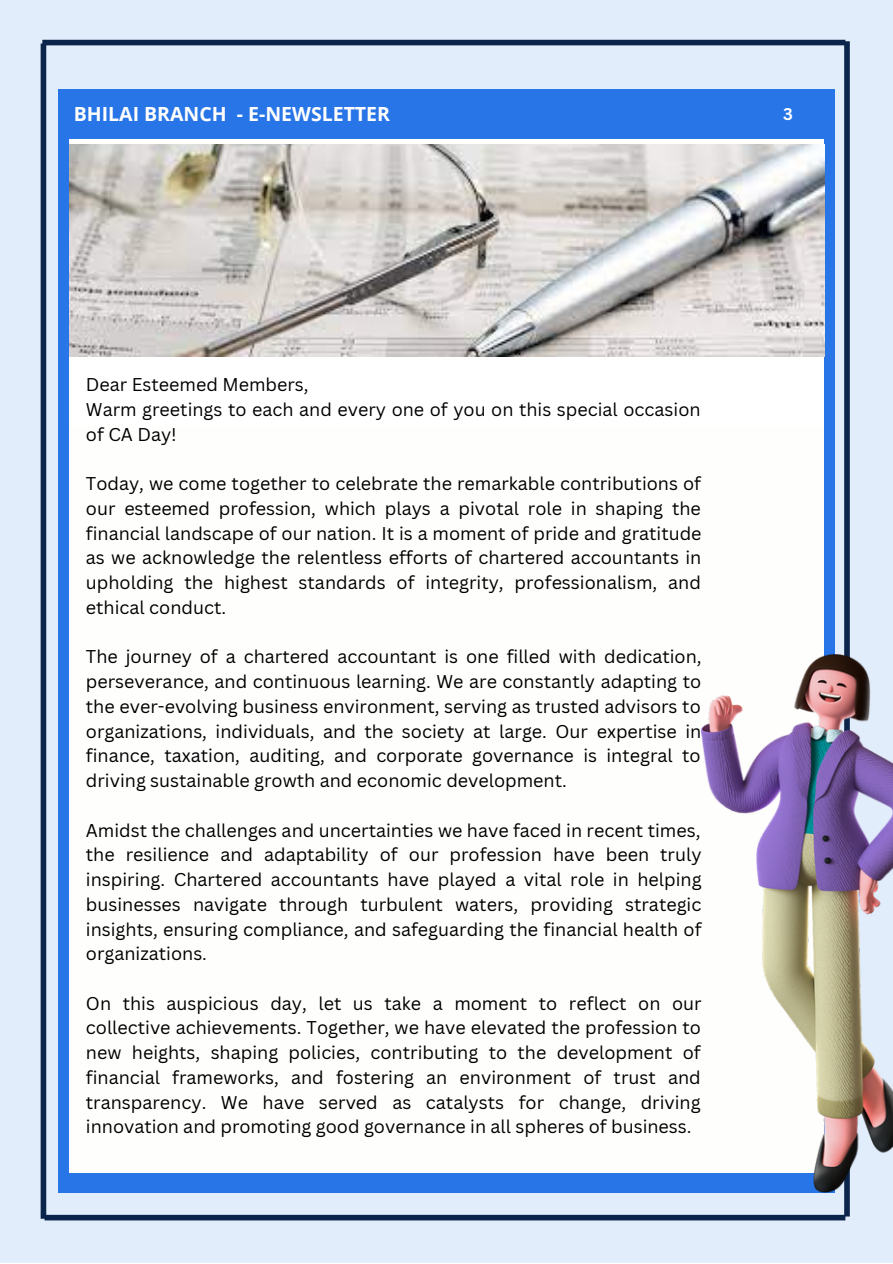
<style>
.page{position:relative;width:893px;height:1264px;background:#fff}
.page>*{position:absolute;margin:0;border:0;box-sizing:border-box;transform-origin:0 0}
.t1{font:700 19.5px "Open Sans";color:#fefefd}
.t2{font:18px/24.8px "Canva Sans";color:#000;text-align:justify}
.t3{font:700 16.5px "Canva Sans";color:#fff}
</style>
<div class="page">
<div style="left:0;top:0;width:892px;height:1262px;background:#e2edfc"></div>
<div style="left:58px;top:89px;width:776px;height:1103px;background:#2875e8"></div>
<div style="left:69px;top:89px;width:754px;height:1083px;background:#fefefd"></div>
<div style="left:844px;top:41px;width:5px;height:1175px;background:#0b2449"></div>
<div style="left:41px;top:44px;width:5px;height:1174px;background:#0b2449"></div>
<div style="left:42px;top:40px;width:803px;height:5px;background:#0b2449"></div>
<div style="left:45px;top:1214px;width:800px;height:6px;background:#0b2449"></div>
<div style="left:69px;top:89px;width:754px;height:49px;background:#2875e8"></div>
<img style="left:70px;top:144px;width:754px;height:212px">
<img style="left:701px;top:654px;width:191px;height:538px">
<p class="t1" style="left:74px;top:100px;width:318px">BHILAI BRANCH - E-NEWSLETTER</p>
<p class="t3" style="left:783px;top:103px;width:11px">3</p>
<p class="t2" style="left:86px;top:372px;width:224px">Dear Esteemed Members,</p>
<p class="t2" style="left:86px;top:396px;width:616px">Warm greetings to each and every one of you on this special occasion of CA Day!</p>
<p class="t2" style="left:86px;top:471px;width:617px">Today, we come together to celebrate the remarkable contributions of our esteemed profession, which plays a pivotal role in shaping the financial landscape of our nation. It is a moment of pride and gratitude as we acknowledge the relentless efforts of chartered accountants in upholding the highest standards of integrity, professionalism, and ethical conduct.</p>
<p class="t2" style="left:86px;top:644px;width:617px">The journey of a chartered accountant is one filled with dedication, perseverance, and continuous learning. We are constantly adapting to the ever-evolving business environment, serving as trusted advisors to organizations, individuals, and the society at large. Our expertise in finance, taxation, auditing, and corporate governance is integral to driving sustainable growth and economic development.</p>
<p class="t2" style="left:86px;top:817px;width:617px">Amidst the challenges and uncertainties we have faced in recent times, the resilience and adaptability of our profession have been truly inspiring. Chartered accountants have played a vital role in helping businesses navigate through turbulent waters, providing strategic insights, ensuring compliance, and safeguarding the financial health of organizations.</p>
<p class="t2" style="left:86px;top:990px;width:617px">On this auspicious day, let us take a moment to reflect on our collective achievements. Together, we have elevated the profession to new heights, shaping policies, contributing to the development of financial frameworks, and fostering an environment of trust and transparency. We have served as catalysts for change, driving innovation and promoting good governance in all spheres of business.</p>
</div>
